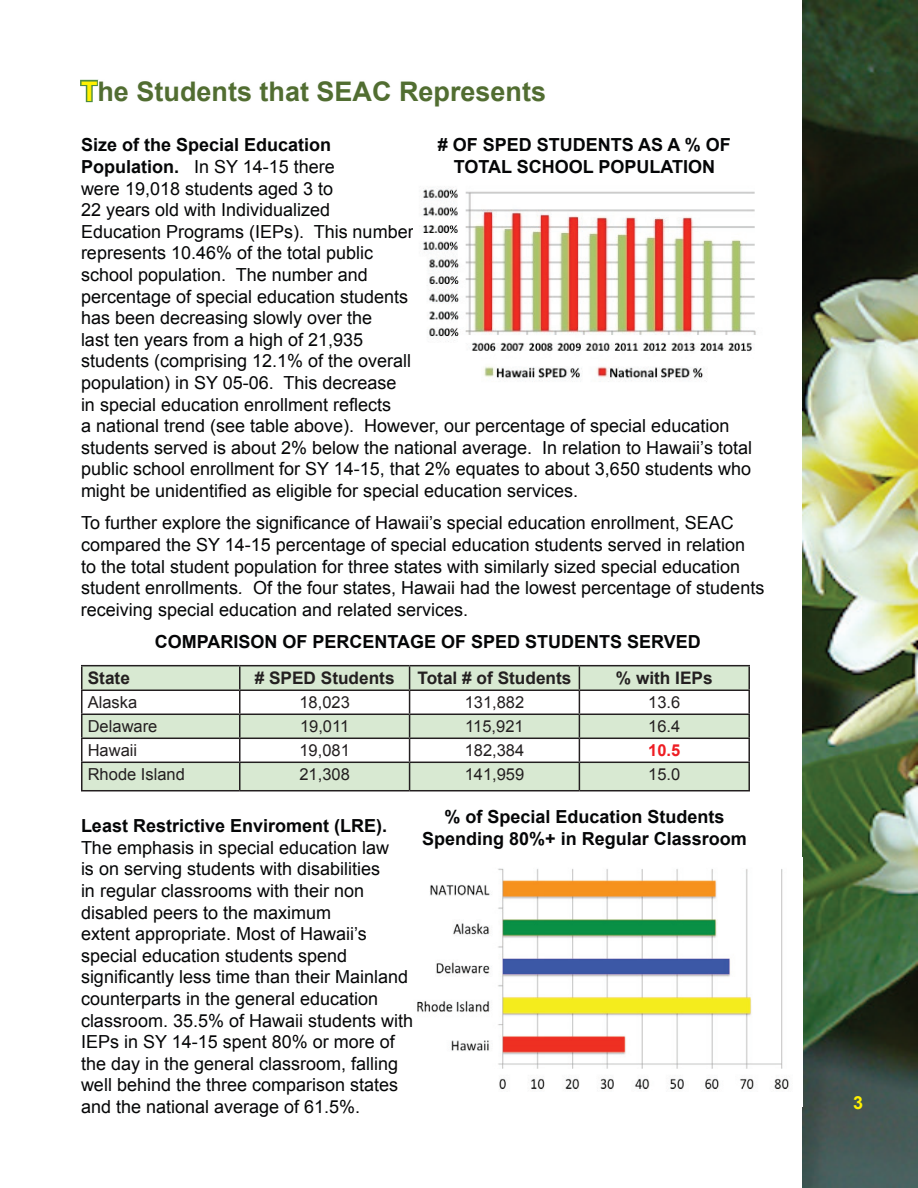
<style>
.page{position:relative;width:918px;height:1188px;background:#fff}
.page>*{position:absolute;margin:0;border:0;box-sizing:border-box;transform-origin:0 0}
.t1{font:700 27px "Arial";color:#516d31}
.t2{font:18px/21.6px "Arial";color:#050607}
.t3{font:700 18px/21.6px "Arial";color:#050607;text-align:center}
.t4{font:700 18px "Arial";color:#fff101}
.t5{font:700 17.25px "Arial";color:#231f20}
.t6{font:16.5px "Arial";color:#231f20}
.t7{font:700 16.5px "Arial";color:#ee1d23}
.s1{color:#fff101}
.s2{font-weight:700}
.s3{font-style:italic}
</style>
<div class="page">
<img style="left:802px;top:0;width:116px;height:1188px">
<svg style="left:82px;top:666px;width:666px;height:124px;fill:#d8e9d2"></svg>
<hr style="left:81px;top:665px;width:159px;height:1px;background:#231f20">
<hr style="left:240px;top:665px;width:170px;height:1px;background:#231f20">
<hr style="left:239px;top:666px;width:2px;height:24px;background:#231f20">
<hr style="left:410px;top:665px;width:169px;height:1px;background:#231f20">
<hr style="left:579px;top:665px;width:171px;height:1px;background:#231f20">
<hr style="left:748px;top:666px;width:2px;height:24px;background:#231f20">
<hr style="left:81px;top:690px;width:159px;height:1px;background:#231f20">
<hr style="left:240px;top:690px;width:170px;height:1px;background:#231f20">
<hr style="left:239px;top:691px;width:2px;height:23px;background:#231f20">
<hr style="left:410px;top:690px;width:169px;height:1px;background:#231f20">
<hr style="left:579px;top:690px;width:171px;height:1px;background:#231f20">
<hr style="left:748px;top:691px;width:2px;height:23px;background:#231f20">
<hr style="left:81px;top:714px;width:159px;height:1px;background:#231f20">
<hr style="left:240px;top:714px;width:170px;height:1px;background:#231f20">
<hr style="left:239px;top:715px;width:2px;height:23px;background:#231f20">
<hr style="left:410px;top:714px;width:169px;height:1px;background:#231f20">
<hr style="left:579px;top:714px;width:171px;height:1px;background:#231f20">
<hr style="left:748px;top:715px;width:2px;height:23px;background:#231f20">
<hr style="left:81px;top:738px;width:159px;height:1px;background:#231f20">
<hr style="left:240px;top:738px;width:170px;height:1px;background:#231f20">
<hr style="left:239px;top:739px;width:2px;height:23px;background:#231f20">
<hr style="left:410px;top:738px;width:169px;height:1px;background:#231f20">
<hr style="left:579px;top:738px;width:171px;height:1px;background:#231f20">
<hr style="left:748px;top:739px;width:2px;height:23px;background:#231f20">
<hr style="left:81px;top:762px;width:159px;height:1px;background:#231f20">
<svg style="left:81px;top:666px;width:1px;height:124px"></svg>
<hr style="left:240px;top:762px;width:170px;height:1px;background:#231f20">
<hr style="left:239px;top:763px;width:2px;height:27px;background:#231f20">
<hr style="left:410px;top:762px;width:169px;height:1px;background:#231f20">
<svg style="left:409px;top:666px;width:1px;height:124px"></svg>
<hr style="left:579px;top:762px;width:171px;height:1px;background:#231f20">
<svg style="left:579px;top:666px;width:1px;height:124px"></svg>
<hr style="left:748px;top:763px;width:2px;height:27px;background:#231f20">
<hr style="left:81px;top:790px;width:159px;height:1px;background:#231f20">
<hr style="left:240px;top:790px;width:170px;height:1px;background:#231f20">
<hr style="left:410px;top:790px;width:169px;height:1px;background:#231f20">
<hr style="left:579px;top:790px;width:171px;height:1px;background:#231f20">
<svg style="left:80px;top:79px;width:19px;height:24px"></svg>
<img style="left:417px;top:868px;width:372px;height:222px">
<img style="left:422px;top:187px;width:334px;height:195px">
<h1 class="t1" style="left:81px;top:73px;width:467px"><span class="s1">T</span>he Students that SEAC Represents</h1>
<p class="t2" style="left:81px;top:134px;width:673px"><span class="s2">Size of the Special Education<br>Population.</span> In SY 14-15 there<br>were 19,018 students aged 3 to<br>22 years old with Individualized<br>Education Programs (IEPs). This number<br>represents 10.46% of the total public<br>school population. The number and<br>percentage of special education students<br>has been decreasing slowly over the<br>last ten years from a high of 21,935<br>students (comprising 12.1% of the overall<br>population) in SY 05-06. This decrease<br>in special education enrollment reflects<br>a national trend (see table above). However, our percentage of special education students served is about 2% below the national average. In relation to Hawaii’s total public school enrollment for SY 14-15, that 2% equates to about 3,650 students who might be unidentified as eligible for special education services.</p>
<p class="t2" style="left:81px;top:512px;width:685px">To further explore the significance of Hawaii’s special education enrollment, SEAC compared the SY 14-15 percentage of special education students served in relation to the total student population for three states with similarly sized special education student enrollments<span class="s3">.</span> Of the four states, Hawaii had the lowest percentage of students receiving special education and related services.</p>
<p class="t3" style="left:155px;top:632px;width:548px">COMPARISON OF PERCENTAGE OF SPED STUDENTS SERVED</p>
<p class="t5" style="left:88px;top:667px;width:44px">State</p>
<p class="t5" style="left:255px;top:667px;width:141px"># SPED Students</p>
<p class="t5" style="left:418px;top:667px;width:155px">Total # of Students</p>
<p class="t5" style="left:616px;top:667px;width:98px">% with IEPs</p>
<p class="t6" style="left:88px;top:692px;width:51px">Alaska</p>
<p class="t6" style="left:299px;top:692px;width:52px">18,023</p>
<p class="t6" style="left:465px;top:692px;width:61px">131,882</p>
<p class="t6" style="left:648px;top:692px;width:34px">13.6</p>
<p class="t6" style="left:88px;top:716px;width:71px">Delaware</p>
<p class="t6" style="left:300px;top:716px;width:51px">19,011</p>
<p class="t6" style="left:465px;top:716px;width:60px">115,921</p>
<p class="t6" style="left:648px;top:716px;width:34px">16.4</p>
<p class="t6" style="left:88px;top:740px;width:51px">Hawaii</p>
<p class="t6" style="left:299px;top:740px;width:52px">19,081</p>
<p class="t6" style="left:465px;top:740px;width:61px">182,384</p>
<p class="t7" style="left:648px;top:739px;width:34px">10.5</p>
<p class="t6" style="left:88px;top:764px;width:99px">Rhode Island</p>
<p class="t6" style="left:299px;top:764px;width:52px">21,308</p>
<p class="t6" style="left:465px;top:764px;width:61px">141,959</p>
<p class="t6" style="left:648px;top:764px;width:34px">15.0</p>
<p class="t3" style="left:81px;top:816px;width:308px">Least Restrictive Enviroment (LRE).</p>
<p class="t2" style="left:81px;top:837px;width:334px">The emphasis in special education law<br>is on serving students with disabilities<br>in regular classrooms with their non disabled peers to the maximum<br>extent appropriate. Most of Hawaii’s special education students spend significantly less time than their Mainland counterparts in the general education classroom. 35.5% of Hawaii students with IEPs in SY 14-15 spent 80% or more of the day in the general classroom, falling well behind the three comparison states and the national average of 61.5%.</p>
<p class="t3" style="left:438px;top:135px;width:295px"># OF SPED STUDENTS AS A % OF<br>TOTAL SCHOOL POPULATION</p>
<p class="t3" style="left:422px;top:807px;width:326px">% of Special Education Students<br>Spending 80%+ in Regular Classroom</p>
<p class="t4" style="left:853px;top:1090px;width:12px">3</p>
</div>
